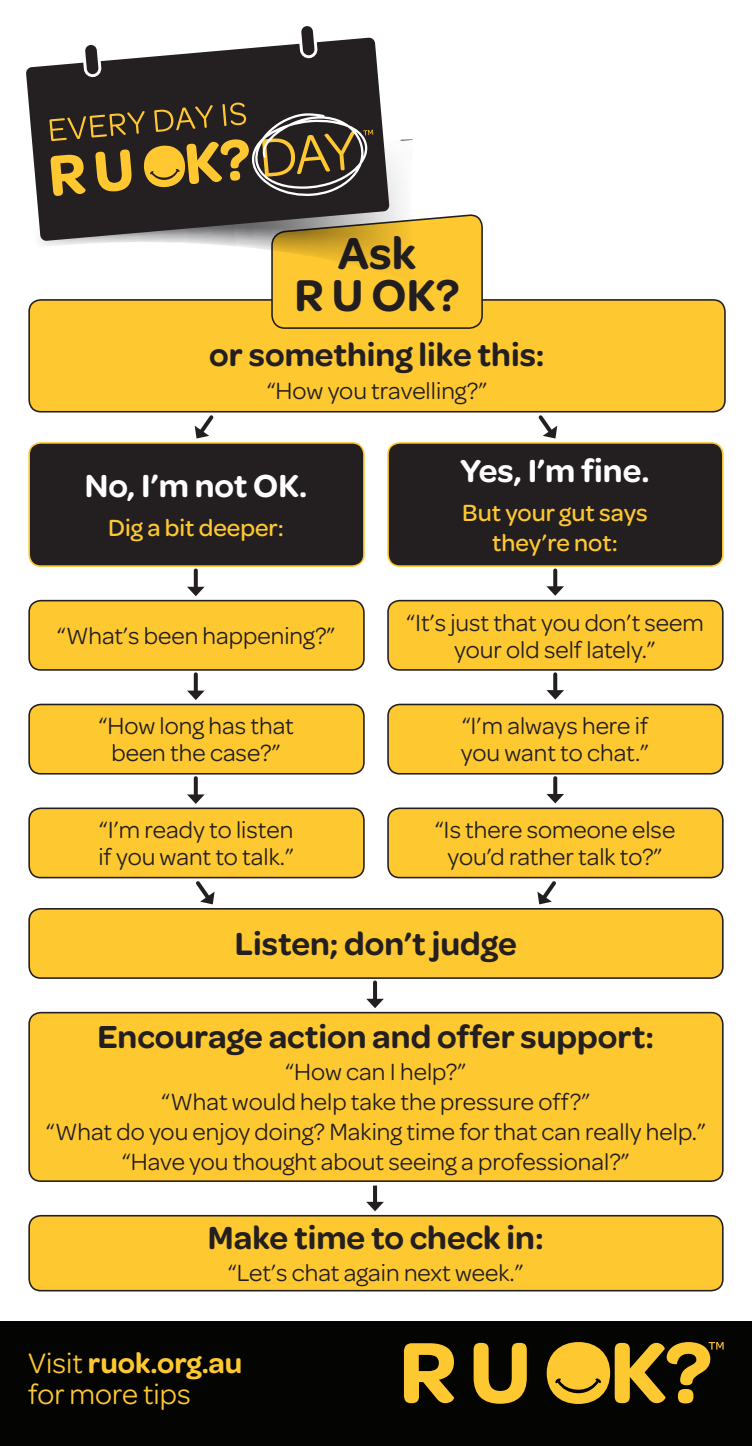
<style>
.page{position:relative;width:752px;height:1446px;background:#fff}
.page>*{position:absolute;margin:0;border:0;box-sizing:border-box;transform-origin:0 0}
.t1{font:600 47.5px/41.2px "Omnes";color:#231f20;text-align:center}
.t2{font:600 34px "Omnes";color:#231f20}
.t3{font:600 34px "Omnes";color:#fff}
.t4{font:30px/31px "Omnes";color:#fec830}
.t5{font:25px/27px "Omnes";color:#231f20;text-align:center}
.t6{font:500 25px/30px "Omnes";color:#fec830;text-align:center}
.s1{font-weight:600}
</style>
<div class="page">
<div style="left:0;top:1321px;width:751px;height:125px;background:#040503"></div>
<div style="left:29px;top:601px;width:335px;height:69px;background:#fec830;border-radius:12px"></div>
<div style="left:28px;top:600px;width:336px;height:71px;border:2px solid #231f20;border-radius:12px"></div>
<div style="left:388px;top:601px;width:334px;height:69px;background:#fec830;border-radius:12px"></div>
<div style="left:387px;top:600px;width:336px;height:71px;border:2px solid #231f20;border-radius:12px"></div>
<div style="left:29px;top:704px;width:335px;height:70px;background:#fec830;border-radius:12px"></div>
<div style="left:28px;top:704px;width:336px;height:70px;border:2px solid #231f20;border-radius:12px"></div>
<div style="left:388px;top:704px;width:334px;height:70px;background:#fec830;border-radius:12px"></div>
<div style="left:387px;top:704px;width:336px;height:70px;border:2px solid #231f20;border-radius:12px"></div>
<div style="left:29px;top:808px;width:335px;height:69px;background:#fec830;border-radius:12px"></div>
<div style="left:28px;top:807px;width:336px;height:71px;border:2px solid #231f20;border-radius:12px"></div>
<div style="left:388px;top:808px;width:334px;height:69px;background:#fec830;border-radius:12px"></div>
<div style="left:387px;top:807px;width:336px;height:71px;border:2px solid #231f20;border-radius:12px"></div>
<div style="left:29px;top:443px;width:335px;height:123px;background:#231f20;border-radius:12px"></div>
<div style="left:28px;top:442px;width:336px;height:125px;border:2px solid #fec830;border-radius:12px"></div>
<div style="left:388px;top:443px;width:334px;height:123px;background:#231f20;border-radius:12px"></div>
<div style="left:387px;top:442px;width:336px;height:125px;border:2px solid #fec830;border-radius:12px"></div>
<div style="left:29px;top:909px;width:693px;height:69px;background:#fec830;border-radius:12px"></div>
<div style="left:28px;top:908px;width:695px;height:71px;border:2px solid #231f20;border-radius:12px"></div>
<div style="left:29px;top:1012px;width:693px;height:169px;background:#fec830;border-radius:12px"></div>
<div style="left:28px;top:1012px;width:695px;height:170px;border:2px solid #231f20;border-radius:12px"></div>
<div style="left:29px;top:1215px;width:693px;height:75px;background:#fec830;border-radius:12px"></div>
<div style="left:28px;top:1215px;width:695px;height:76px;border:2px solid #231f20;border-radius:12px"></div>
<hr style="left:373px;top:982px;width:4px;height:20px;background:#231f20">
<svg style="left:366px;top:999px;width:17px;height:9px"></svg>
<hr style="left:373px;top:1185px;width:4px;height:20px;background:#231f20">
<svg style="left:366px;top:1202px;width:17px;height:9px"></svg>
<svg style="left:553px;top:570px;width:4px;height:16px"></svg>
<svg style="left:546px;top:586px;width:17px;height:10px"></svg>
<svg style="left:194px;top:570px;width:4px;height:17px"></svg>
<svg style="left:187px;top:587px;width:17px;height:9px"></svg>
<svg style="left:553px;top:674px;width:4px;height:16px"></svg>
<svg style="left:546px;top:690px;width:17px;height:9px"></svg>
<svg style="left:194px;top:674px;width:4px;height:16px"></svg>
<svg style="left:187px;top:690px;width:17px;height:10px"></svg>
<svg style="left:553px;top:778px;width:4px;height:16px"></svg>
<svg style="left:546px;top:794px;width:17px;height:9px"></svg>
<svg style="left:194px;top:778px;width:4px;height:16px"></svg>
<svg style="left:187px;top:794px;width:17px;height:10px"></svg>
<div style="left:29px;top:300px;width:695px;height:112px;background:#fec830;border-radius:12px"></div>
<div style="left:28px;top:299px;width:697px;height:113px;border:2px solid #231f20;border-radius:12px"></div>
<div style="left:270px;top:214px;width:213px;height:115px;background:#fec830"></div>
<svg style="left:194px;top:412px;width:23px;height:27px"></svg>
<svg style="left:534px;top:412px;width:23px;height:27px"></svg>
<svg style="left:192px;top:877px;width:23px;height:28px"></svg>
<svg style="left:536px;top:877px;width:23px;height:28px"></svg>
<img style="left:40px;top:139px;width:373px;height:141px">
<svg style="left:26px;top:26px;width:363px;height:215px;fill:#241f21"></svg>
<svg style="left:49px;top:102px;width:324px;height:95px;background:#5b4c2e"></svg>
<svg style="left:404px;top:1343px;width:50px;height:60px"></svg>
<svg style="left:473px;top:1343px;width:53px;height:60px"></svg>
<svg style="left:546px;top:1342px;width:177px;height:62px"></svg>
<p class="t1" style="left:294px;top:230px;width:166px">Ask<br>R U OK?</p>
<p class="t2" style="left:209px;top:330px;width:336px">or something like this:</p>
<p class="t5" style="left:266px;top:376px;width:222px">“How you travelling?”</p>
<p class="t3" style="left:85px;top:461px;width:224px">No, I’m not OK.</p>
<p class="t6" style="left:108px;top:511px;width:177px">Dig a bit deeper:</p>
<p class="t5" style="left:57px;top:621px;width:280px">“What’s been happening?”</p>
<p class="t3" style="left:460px;top:446px;width:190px">Yes, I’m fine.</p>
<p class="t6" style="left:462px;top:496px;width:187px">But your gut says they’re not:</p>
<p class="t5" style="left:406px;top:607px;width:299px">“It’s just that you don’t seem your old self lately.”</p>
<p class="t5" style="left:98px;top:711px;width:197px">“How long has that been the case?”</p>
<p class="t5" style="left:460px;top:711px;width:189px;text-align:left">“I’m always here if you want to chat.”</p>
<p class="t5" style="left:98px;top:815px;width:197px;text-align:left">“I’m ready to listen if you want to talk.”</p>
<p class="t5" style="left:434px;top:815px;width:242px">“Is there someone else you’d rather talk to?”</p>
<p class="t2" style="left:235px;top:920px;width:283px">Listen; don’t judge</p>
<p class="t2" style="left:97px;top:1012px;width:558px">Encourage action and offer support:</p>
<p class="t5" style="left:285px;top:1057px;width:183px">“How can I help?”</p>
<p class="t5" style="left:161px;top:1087px;width:430px">“What would help take the pressure off?”</p>
<p class="t5" style="left:46px;top:1117px;width:661px">“What do you enjoy doing? Making time for that can really help.”</p>
<p class="t5" style="left:122px;top:1146px;width:509px">“Have you thought about seeing a professional?”</p>
<p class="t2" style="left:208px;top:1213px;width:337px">Make time to check in:</p>
<p class="t5" style="left:228px;top:1258px;width:297px">“Let’s chat again next week.”</p>
<p class="t4" style="left:28px;top:1345px;width:215px">Visit <span class="s1">ruok.org.au </span>for more tips</p>
</div>
